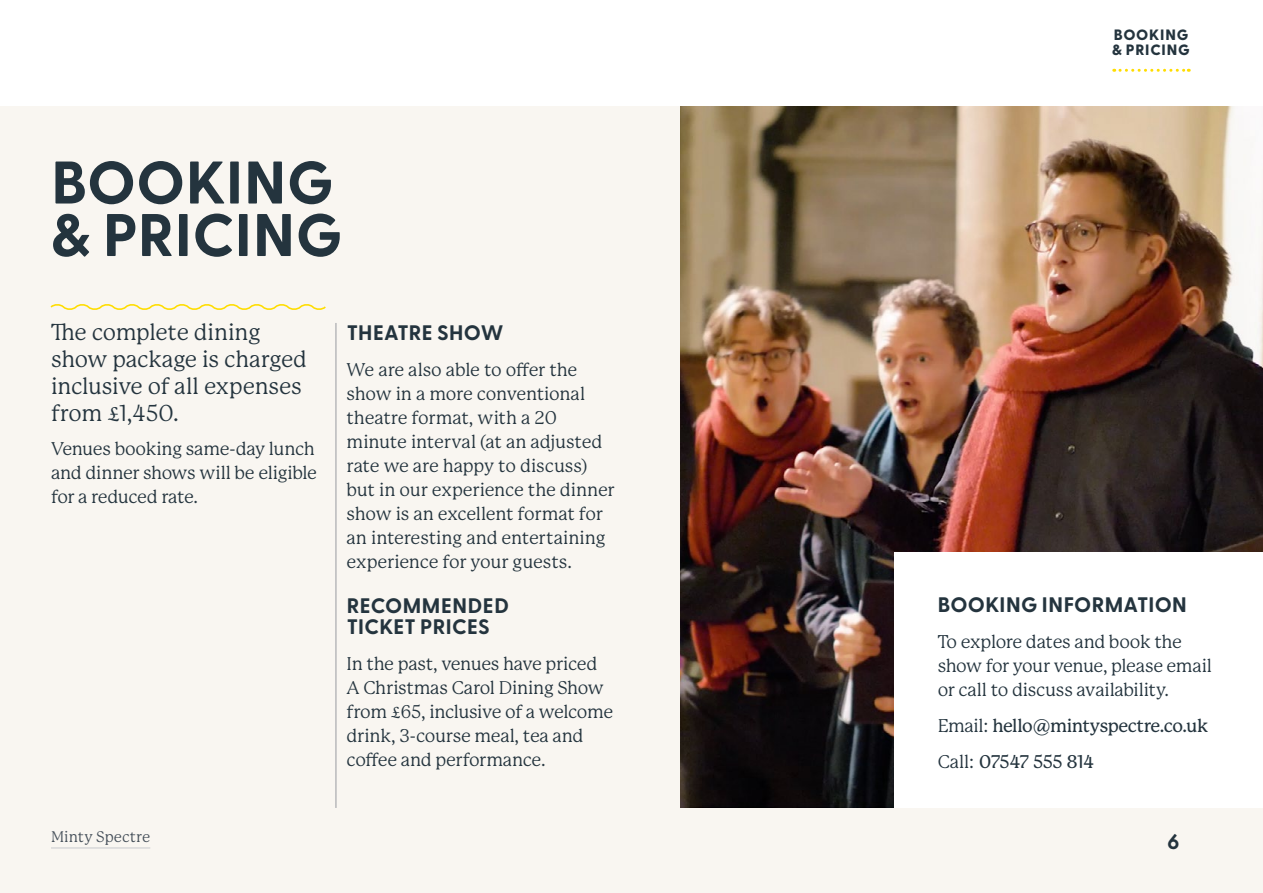
<style>
.page{position:relative;width:1263px;height:893px;background:#fff}
.page>*{position:absolute;margin:0;border:0;box-sizing:border-box;transform-origin:0 0}
.t1{font:700 60px/52.5px "Greycliff CF";letter-spacing:.01em;color:#24343e}
.t2{font:22.5px/27px "P22 Mackinac Pro";letter-spacing:-.01em;color:#24343e}
.t3{font:700 21px/21px "Greycliff CF";letter-spacing:.02em;color:#24343e}
.t4{font:18px/24px "P22 Mackinac Pro";letter-spacing:-.015em;color:#24343e}
.t5{font:500 18px/36px "P Mackinac Pro";letter-spacing:-.03em;color:#24343e}
.t6{font:800 15px/15px "Greycliff CF";letter-spacing:.055em;color:#24343e}
.t7{font:15px "P22 Mackinac Pro";letter-spacing:.005em;color:#454f59}
.s1{font-family:"P22 Mackinac Pro";font-weight:400}
</style>
<div class="page">
<div style="left:0;top:106px;width:1263px;height:787px;background:#f9f6f1"></div>
<svg style="left:50px;top:304px;width:276px;height:6px"></svg>
<img style="left:681px;top:106px;width:582px;height:702px">
<div style="left:895px;top:553px;width:368px;height:255px;background:#fff"></div>
<hr style="left:336px;top:323px;width:1px;height:485px;background:#989aa1">
<svg style="left:1114px;top:69px;width:75px;height:3px"></svg>
<hr style="left:51px;top:848px;width:99px;height:1px;background:#c8c9cd">
<h1 class="t1" style="left:51px;top:158px;width:293px">BOOKING &amp; PRICING</h1>
<p class="t2" style="left:51px;top:319px;width:257px">The complete dining show package is charged inclusive of all expenses from £1,450.</p>
<p class="t4" style="left:51px;top:437px;width:267px">Venues booking same-day lunch and dinner shows will be eligible for a reduced rate.</p>
<p class="t7" style="left:51px;top:828px;width:101px">Minty Spectre</p>
<p class="t3" style="left:347px;top:322px;width:158px">THEATRE SHOW</p>
<p class="t4" style="left:347px;top:358px;width:269px">We are also able to offer the show in a more conventional theatre format, with a 20 minute interval (at an adjusted rate we are happy to discuss) but in our experience the dinner show is an excellent format for an interesting and entertaining experience for your guests.</p>
<p class="t3" style="left:347px;top:595px;width:164px">RECOMMENDED<br>TICKET PRICES</p>
<p class="t4" style="left:347px;top:652px;width:268px">In the past, venues have priced<br>A Christmas Carol Dining Show from £65, inclusive of a welcome drink, 3-course meal, tea and coffee and performance.</p>
<p class="t6" style="left:1112px;top:28px;width:79px">BOOKING &amp; PRICING</p>
<p class="t3" style="left:938px;top:595px;width:251px">BOOKING INFORMATION</p>
<p class="t4" style="left:938px;top:630px;width:276px">To explore dates and book the show for your venue, please email or call to discuss availability.</p>
<p class="t5" style="left:938px;top:708px;width:272px"><span class="s1">Email:</span> hello@mintyspectre.co.uk<br><span class="s1">Call:</span> 07547 555 814</p>
<p class="t3" style="left:1167px;top:832px;width:13px">6</p>
</div>
